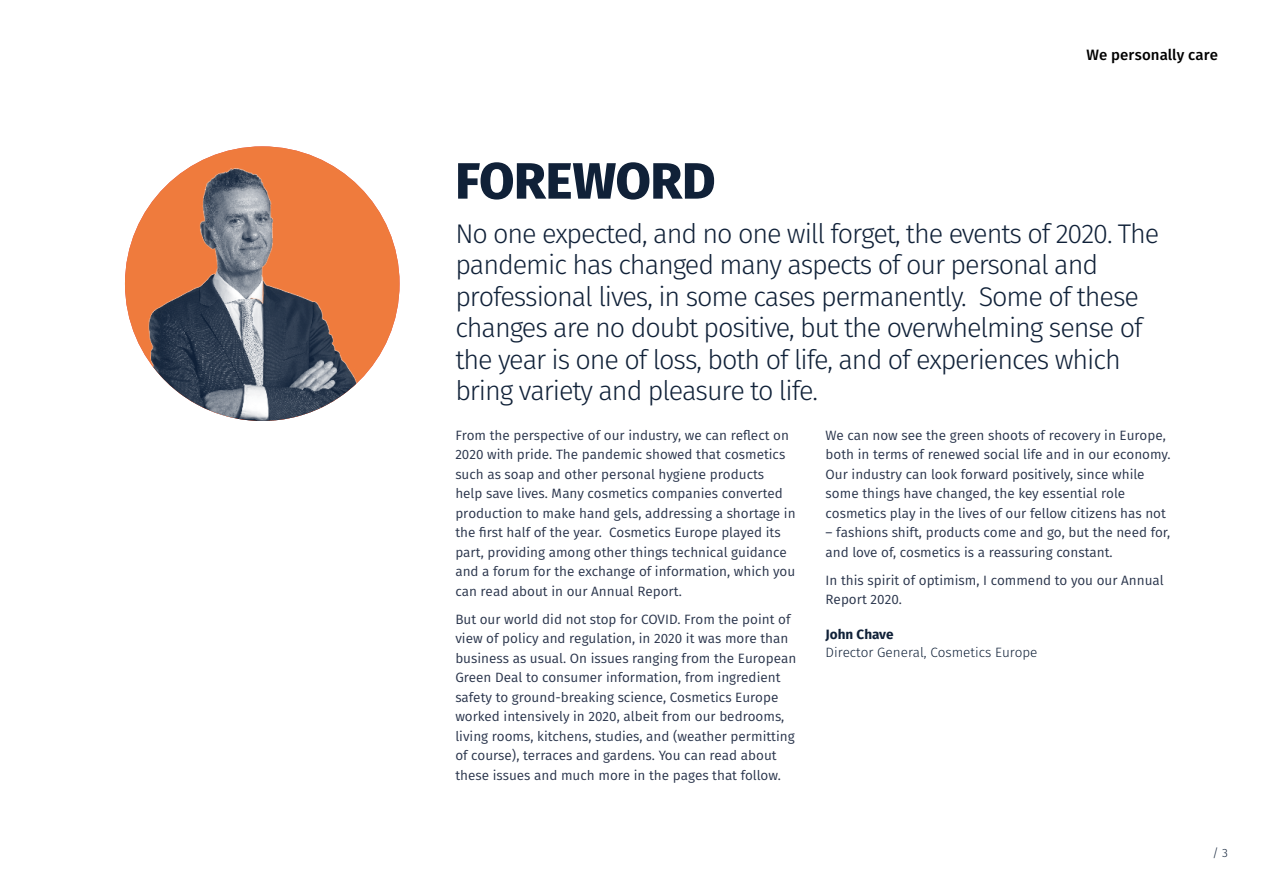
<style>
.page{position:relative;width:1263px;height:893px;background:#fff}
.page>*{position:absolute;margin:0;border:0;box-sizing:border-box;transform-origin:0 0}
.t1{font:800 51px "Fira Sans";letter-spacing:-.005em;color:#102138}
.t2{font:300 27px/31.5px "Fira Sans";letter-spacing:-.04em;color:#102138}
.t3{font:500 15px "Fira Sans";letter-spacing:.005em;color:#000}
.t4{font:13.5px/19.5px "Fira Sans";color:#29344b}
.t5{font:300 13.5px "Fira Sans";color:#102138}
.t6{font:700 13.5px "Fira Sans";color:#102138}
.t7{font:300 12px "Fira Sans";color:#102138}
</style>
<div class="page">
<div style="left:125px;top:146px;width:275px;height:275px;background:#ef7b3d;border-radius:50%"></div>
<img style="left:145px;top:146px;width:233px;height:275px">
<p class="t3" style="left:1086px;top:42px;width:133px">We personally care</p>
<h1 class="t1" style="left:455px;top:137px;width:262px">FOREWORD</h1>
<p class="t2" style="left:455px;top:218px;width:706px">No one expected, and no one will forget, the events of 2020. The pandemic has changed many aspects of our personal and professional lives, in some cases permanently. Some of these changes are no doubt positive, but the overwhelming sense of the year is one of loss, both of life, and of experiences which bring variety and pleasure to life.</p>
<p class="t4" style="left:455px;top:425px;width:342px">From the perspective of our industry, we can reflect on 2020 with pride. The pandemic showed that cosmetics such as soap and other personal hygiene products<br>help save lives. Many cosmetics companies converted production to make hand gels, addressing a shortage in the first half of the year. Cosmetics Europe played its part, providing among other things technical guidance and a forum for the exchange of information, which you can read about in our Annual Report.</p>
<p class="t4" style="left:455px;top:609px;width:342px">But our world did not stop for COVID. From the point of view of policy and regulation, in 2020 it was more than business as usual. On issues ranging from the European Green Deal to consumer information, from ingredient safety to ground-breaking science, Cosmetics Europe worked intensively in 2020, albeit from our bedrooms, living rooms, kitchens, studies, and (weather permitting of course), terraces and gardens. You can read about these issues and much more in the pages that follow.</p>
<p class="t4" style="left:826px;top:425px;width:346px">We can now see the green shoots of recovery in Europe, both in terms of renewed social life and in our economy.<br>Our industry can look forward positively, since while some things have changed, the key essential role cosmetics play in the lives of our fellow citizens has not</p>
<p class="t4" style="left:826px;top:523px;width:346px">– fashions shift, products come and go, but the need for, and love of, cosmetics is a reassuring constant.</p>
<p class="t4" style="left:826px;top:570px;width:340px">In this spirit of optimism, I commend to you our Annual<br>Report 2020.</p>
<p class="t6" style="left:826px;top:623px;width:69px">John Chave</p>
<p class="t5" style="left:826px;top:643px;width:213px">Director General, Cosmetics Europe</p>
<p class="t7" style="left:1212px;top:844px;width:17px">/ 3</p>
</div>
